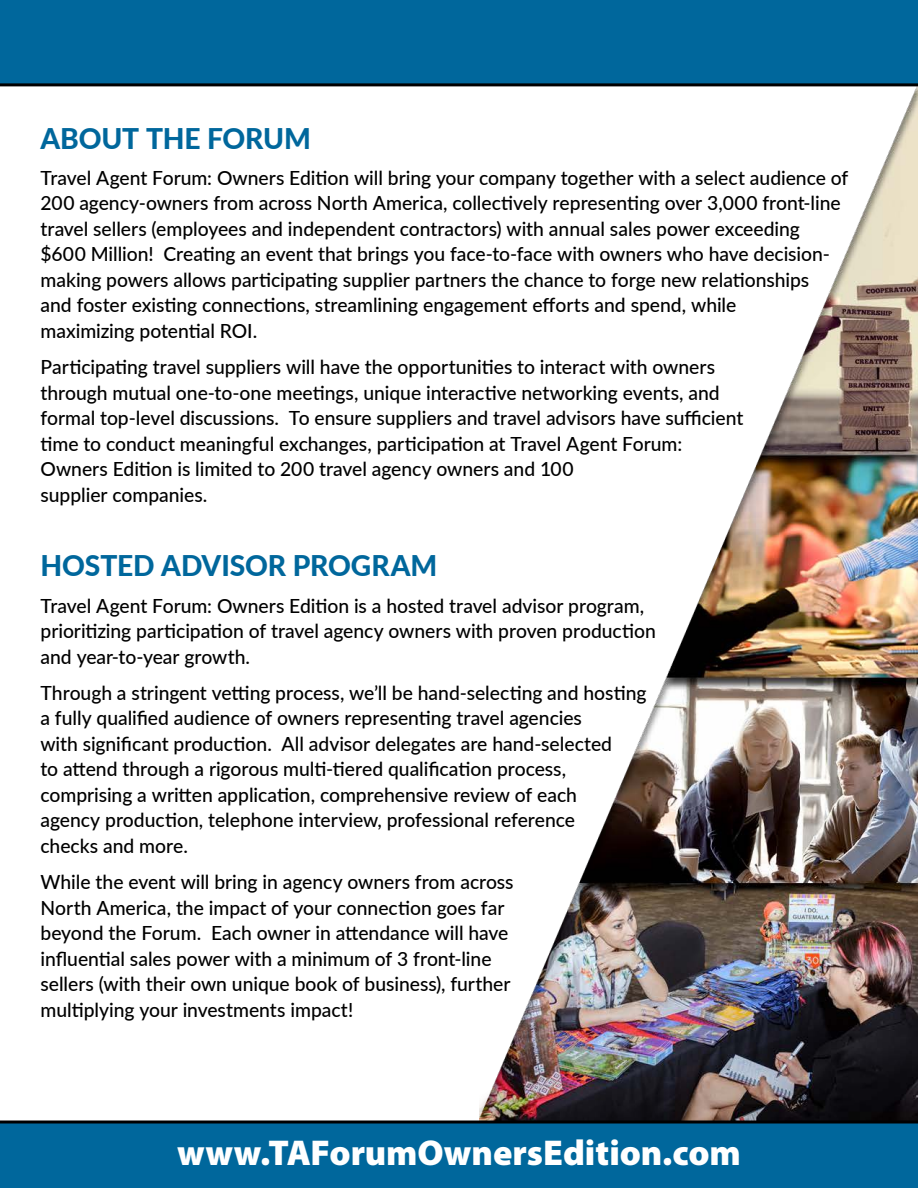
<style>
.page{position:relative;width:918px;height:1188px;background:#fff}
.page>*{position:absolute;margin:0;border:0;box-sizing:border-box;transform-origin:0 0}
.t1{font:900 36px "Myriad Pro";color:#fff}
.t2{font:800 28.5px "Lato";letter-spacing:-.005em;color:#00679c}
.t3{font:500 19.5px/25.5px "Lato";color:#000}
</style>
<div class="page">
<img style="left:479px;top:86px;width:439px;height:1034px">
<div style="left:0;top:1120px;width:918px;height:68px;background:#00679c"></div>
<div style="left:0;top:0;width:918px;height:86px;background:#00679c"></div>
<p class="t2" style="left:40px;top:117px;width:272px">ABOUT THE FORUM</p>
<p class="t3" style="left:40px;top:164px;width:809px">Travel Agent Forum: Owners Edition will bring your company together with a select audience of 200 agency-owners from across North America, collectively representing over 3,000 front-line travel sellers (employees and independent contractors) with annual sales power exceeding $600 Million! Creating an event that brings you face-to-face with owners who have decision&shy;making powers allows participating supplier partners the chance to forge new relationships<br>and foster existing connections, streamlining engagement efforts and spend, while<br>maximizing potential ROI.</p>
<p class="t3" style="left:40px;top:353px;width:704px">Participating travel suppliers will have the opportunities to interact with owners through mutual one-to-one meetings, unique interactive networking events, and formal top-level discussions. To ensure suppliers and travel advisors have sufficient time to conduct meaningful exchanges, participation at Travel Agent Forum:<br>Owners Edition is limited to 200 travel agency owners and 100<br>supplier companies.</p>
<p class="t2" style="left:40px;top:545px;width:398px">HOSTED ADVISOR PROGRAM</p>
<p class="t3" style="left:40px;top:592px;width:617px">Travel Agent Forum: Owners Edition is a hosted travel advisor program, prioritizing participation of travel agency owners with proven production and year-to-year growth.</p>
<p class="t3" style="left:40px;top:679px;width:607px">Through a stringent vetting process, we’ll be hand-selecting and hosting a fully qualified audience of owners representing travel agencies<br>with significant production. All advisor delegates are hand-selected<br>to attend through a rigorous multi-tiered qualification process, comprising a written application, comprehensive review of each<br>agency production, telephone interview, professional reference<br>checks and more.</p>
<p class="t3" style="left:40px;top:869px;width:475px">While the event will bring in agency owners from across North America, the impact of your connection goes far beyond the Forum. Each owner in attendance will have influential sales power with a minimum of 3 front-line sellers (with their own unique book of business), further multiplying your investments impact!</p>
<p class="t1" style="left:177px;top:1132px;width:565px">www.TAForumOwnersEdition.com</p>
</div>
